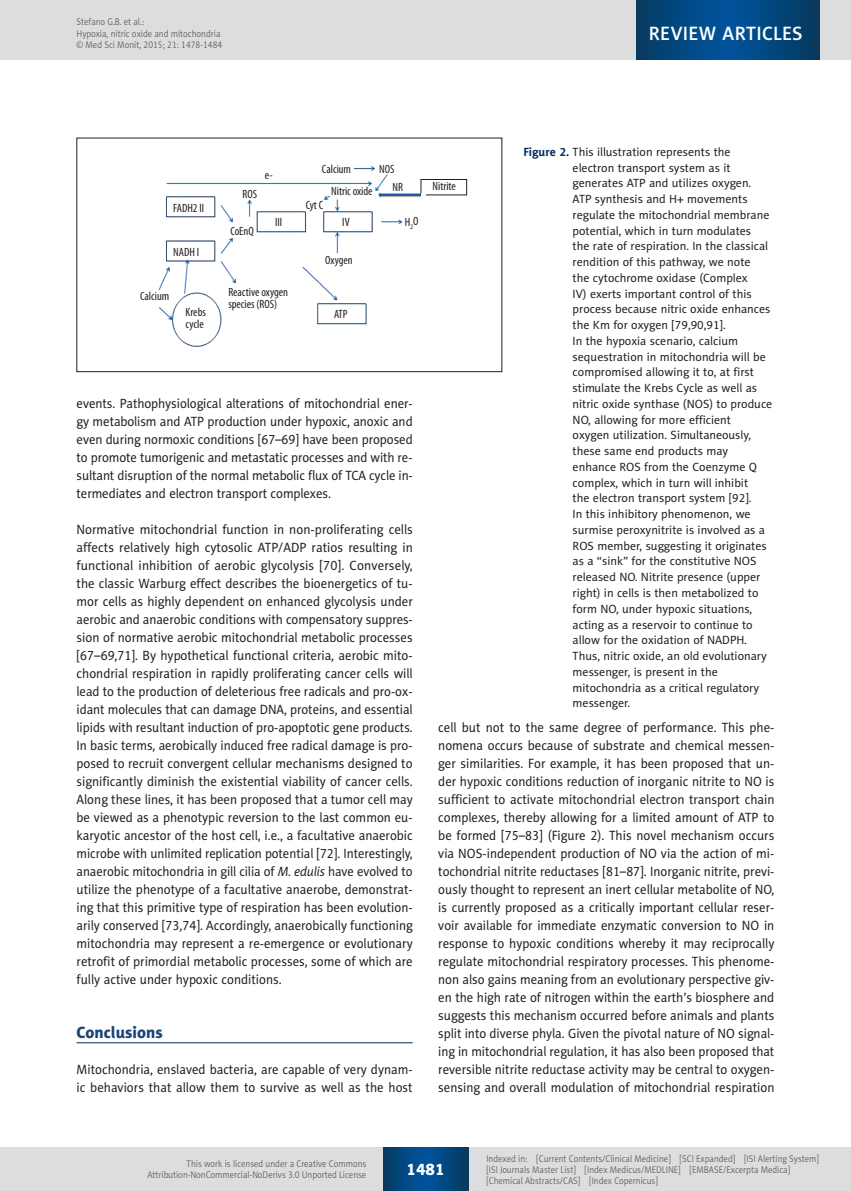
<style>
.page{position:relative;width:851px;height:1191px;background:#fff}
.page>*{position:absolute;margin:0;border:0;box-sizing:border-box;transform-origin:0 0}
.t1{font:19.5px "Naomi Sans EFN Medium";letter-spacing:.015em;color:#fff}
.MSM_Headline_1{font:16.5px "Naomi Sans EFN Heavy";color:#1a4574}
.t2{font:16.5px "Naomi Sans EFN Heavy";color:#fff}
.MSM_Body{font:13.5px/18px "Naomi Sans EFN";color:#231f20;text-align:justify;scale:.95 1}
.MSM_Body-2{font:13.5px/18px "Naomi Sans EFN";color:#231f20;text-align:justify;scale:.96 1}
.MSM_Rycina_tytul{font:12px/15.8px "Naomi Sans EFN";color:#231f20}
.t3{font:condensed 12px/12px "Myriad Pro";color:#231f20}
.t4{font:9.75px/11.2px "Naomi Sans EFN Light";color:#57585a;scale:.9 1}
.s1{font-style:italic}
.s2{font-weight:700;color:#00295c}
</style>
<div class="page">
<hr style="left:77px;top:1042px;width:335px;height:1px;background:#00295c">
<img style="left:158px;top:166px;width:281px;height:181px">
<div style="left:420px;top:179px;width:47px;height:16px;border:1px solid #231f20"></div>
<svg style="left:421px;top:193px;width:5px;height:5px"></svg>
<div style="left:77px;top:138px;width:425px;height:234px;border:1px solid #231f20"></div>
<div style="left:0;top:1148px;width:850px;height:43px;background:#dcdddf"></div>
<svg style="left:383px;top:1147px;width:85px;height:43px;background:#02477e"></svg>
<div style="left:0;top:0;width:850px;height:60px;background:#dcdddf"></div>
<svg style="left:636px;top:0;width:183px;height:60px;background:#02477e"></svg>
<p class="t4" style="left:77px;top:16px;width:163px">Stefano G.B. et al.:<br>Hypoxia, nitric oxide and mitochondria © Med Sci Monit, 2015; 21: 1478-1484</p>
<h1 class="t1" style="left:648px;top:22px;width:155px">REVIEW ARTICLES</h1>
<p class="t3" style="left:173px;top:202px;width:32px">FADH2 II</p>
<p class="t3" style="left:173px;top:246px;width:27px">NADH I</p>
<p class="t3" style="left:242px;top:188px;width:16px">ROS</p>
<p class="t3" style="left:230px;top:225px;width:25px">CoEnQ</p>
<p class="t3" style="left:265px;top:169px;width:9px">e-</p>
<p class="t3" style="left:322px;top:163px;width:31px">Calcium</p>
<p class="t3" style="left:392px;top:160px;width:12px;line-height:18.3px;text-indent:-13px">NOS<br>NR</p>
<p class="t3" style="left:331px;top:185px;width:43px">Nitric oxide</p>
<p class="t3" style="left:306px;top:199px;width:19px">Cyt C</p>
<p class="t3" style="left:275px;top:217px;width:9px">III</p>
<p class="t3" style="left:342px;top:217px;width:9px">IV</p>
<p class="t3" style="left:325px;top:254px;width:29px">Oxygen</p>
<p class="t3" style="left:405px;top:216px;width:15px">H<sub>2</sub>O</p>
<p class="t3" style="left:140px;top:291px;width:31px">Calcium</p>
<p class="t3" style="left:228px;top:286px;width:61px">Reactive oxygen species (ROS)</p>
<p class="t3" style="left:186px;top:306px;width:22px">Krebs</p>
<p class="t3" style="left:334px;top:308px;width:15px">ATP</p>
<p class="t3" style="left:186px;top:318px;width:20px">cycle</p>
<p class="MSM_Body" style="left:77px;top:394px;width:355px">events. Pathophysiological alterations of mitochondrial ener&shy;gy metabolism and ATP production under hypoxic, anoxic and even during normoxic conditions [67–69] have been proposed to promote tumorigenic and metastatic processes and with re&shy;sultant disruption of the normal metabolic flux of TCA cycle in&shy;termediates and electron transport complexes.</p>
<p class="MSM_Body-2" style="left:77px;top:520px;width:352px">Normative mitochondrial function in non-proliferating cells affects relatively high cytosolic ATP/ADP ratios resulting in functional inhibition of aerobic glycolysis [70]. Conversely, the classic Warburg effect describes the bioenergetics of tu&shy;mor cells as highly dependent on enhanced glycolysis under aerobic and anaerobic conditions with compensatory suppres&shy;sion of normative aerobic mitochondrial metabolic processes [67–69,71]. By hypothetical functional criteria, aerobic mito&shy;chondrial respiration in rapidly proliferating cancer cells will lead to the production of deleterious free radicals and pro-ox&shy;idant molecules that can damage DNA, proteins, and essential lipids with resultant induction of pro-apoptotic gene products.<br>In basic terms, aerobically induced free radical damage is pro&shy;posed to recruit convergent cellular mechanisms designed to significantly diminish the existential viability of cancer cells.<br>Along these lines, it has been proposed that a tumor cell may be viewed as a phenotypic reversion to the last common eu&shy;karyotic ancestor of the host cell, i.e., a facultative anaerobic microbe with unlimited replication potential [72]. Interestingly, anaerobic mitochondria in gill cilia of <span class="s1">M. edulis</span> have evolved to utilize the phenotype of a facultative anaerobe, demonstrat&shy;ing that this primitive type of respiration has been evolution&shy;arily conserved [73,74]. Accordingly, anaerobically functioning mitochondria may represent a re-emergence or evolutionary retrofit of primordial metabolic processes, some of which are fully active under hypoxic conditions.</p>
<p class="MSM_Headline_1" style="left:77px;top:1022px;width:88px">Conclusions</p>
<p class="MSM_Body" style="left:77px;top:1060px;width:355px">Mitochondria, enslaved bacteria, are capable of very dynam&shy;ic behaviors that allow them to survive as well as the host</p>
<p class="t3" style="left:432px;top:180px;width:25px">Nitrite</p>
<p class="MSM_Rycina_tytul" style="left:572px;top:144px;width:201px;text-indent:-49px"><span class="s2">Figure 2.</span> This illustration represents the electron transport system as it generates ATP and utilizes oxygen.<br>ATP synthesis and H+ movements regulate the mitochondrial membrane potential, which in turn modulates<br>the rate of respiration. In the classical rendition of this pathway, we note<br>the cytochrome oxidase (Complex<br>IV) exerts important control of this process because nitric oxide enhances the Km for oxygen [79,90,91].<br>In the hypoxia scenario, calcium sequestration in mitochondria will be compromised allowing it to, at first stimulate the Krebs Cycle as well as nitric oxide synthase (NOS) to produce NO, allowing for more efficient<br>oxygen utilization. Simultaneously, these same end products may enhance ROS from the Coenzyme Q complex, which in turn will inhibit<br>the electron transport system [92].<br>In this inhibitory phenomenon, we surmise peroxynitrite is involved as a ROS member, suggesting it originates as a “sink” for the constitutive NOS released NO. Nitrite presence (upper right) in cells is then metabolized to form NO, under hypoxic situations, acting as a reservoir to continue to allow for the oxidation of NADPH.<br>Thus, nitric oxide, an old evolutionary messenger, is present in the mitochondria as a critical regulatory messenger.</p>
<p class="MSM_Body" style="left:438px;top:718px;width:355px">cell but not to the same degree of performance. This phe&shy;nomena occurs because of substrate and chemical messen&shy;ger similarities. For example, it has been proposed that un&shy;der hypoxic conditions reduction of inorganic nitrite to NO is sufficient to activate mitochondrial electron transport chain complexes, thereby allowing for a limited amount of ATP to be formed [75–83] (Figure 2). This novel mechanism occurs via NOS-independent production of NO via the action of mi&shy;tochondrial nitrite reductases [81–87]. Inorganic nitrite, previ&shy;ously thought to represent an inert cellular metabolite of NO, is currently proposed as a critically important cellular reser&shy;voir available for immediate enzymatic conversion to NO in response to hypoxic conditions whereby it may reciprocally regulate mitochondrial respiratory processes. This phenome&shy;non also gains meaning from an evolutionary perspective giv&shy;en the high rate of nitrogen within the earth’s biosphere and suggests this mechanism occurred before animals and plants split into diverse phyla. Given the pivotal nature of NO signal&shy;ing in mitochondrial regulation, it has also been proposed that reversible nitrite reductase activity may be central to oxygen&shy;sensing and overall modulation of mitochondrial respiration</p>
<p class="t4" style="left:147px;top:1158px;width:245px;text-align:right">This work is licensed under a Creative Commons<br>Attribution-NonCommercial-NoDerivs 3.0 Unported License</p>
<p class="t2" style="left:406px;top:1159px;width:40px">1481</p>
<p class="t4" style="left:486px;top:1152px;width:371px">Indexed in: [Current Contents/Clinical Medicine] [SCI Expanded] [ISI Alerting System] [ISI Journals Master List] [Index Medicus/MEDLINE] [EMBASE/Excerpta Medica] [Chemical Abstracts/CAS] [Index Copernicus]</p>
</div>
